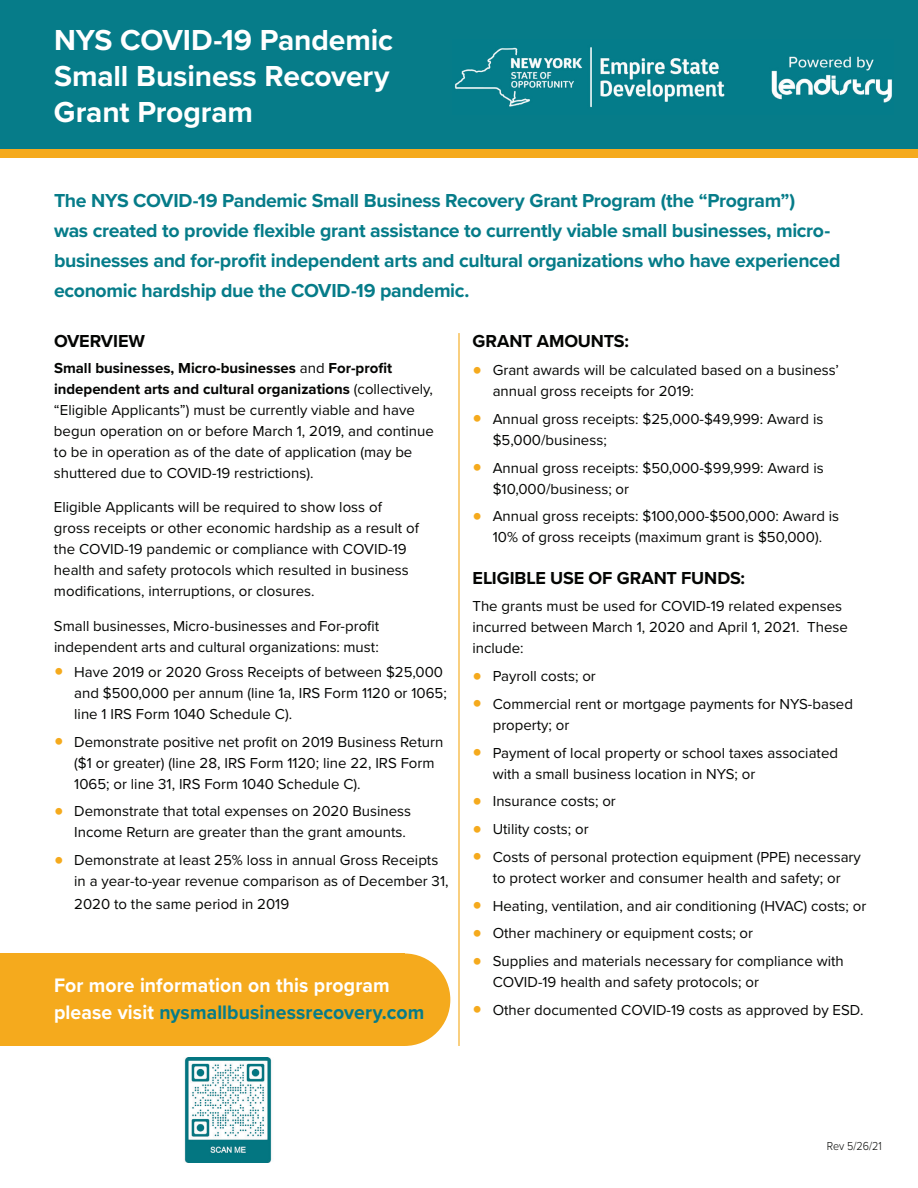
<style>
.page{position:relative;width:918px;height:1188px;background:#fff}
.page>*{position:absolute;margin:0;border:0;box-sizing:border-box;transform-origin:0 0}
.t1{font:700 30px/36px "Proxima Nova";letter-spacing:-.005em;color:#fff;text-align:justify}
.t2{font:700 20.25px/27px "Proxima Nova";letter-spacing:.005em;color:#fff;scale:.96 1}
.t3{font:700 19.5px/30px "Proxima Nova";letter-spacing:-.015em;color:#067c89}
.t4{font:700 18px "Proxima Nova";letter-spacing:-.005em;color:#040503}
.t5{font:15px/21px "Proxima Nova";color:#040503}
.t6{font:300 12px "Proxima Nova";color:#040503;scale:.9 1}
.s1{font-weight:700}
.s2{font-family:"Arial";font-size:27px;color:#f5aa1d}
.s3{color:#067c89}
</style>
<div class="page">
<div style="left:0;top:953px;width:404px;height:93px;background:#f5aa1d"></div>
<div style="left:359px;top:954px;width:91px;height:92px;background:#f5aa1d;border-radius:50%"></div>
<div style="left:0;top:0;width:918px;height:154px;background:#067c89"></div>
<div style="left:0;top:149px;width:918px;height:9px;background:#f5aa1d"></div>
<hr style="left:458px;top:333px;width:2px;height:713px;background:#f5aa1d">
<img style="left:454px;top:47px;width:438px;height:61px">
<img style="left:184px;top:1058px;width:88px;height:104px">
<h1 class="t1" style="left:54px;top:21px;width:341px">NYS COVID-19 Pandemic Small Business Recovery Grant Program</h1>
<p class="t3" style="left:54px;top:185px;width:788px">The NYS COVID-19 Pandemic Small Business Recovery Grant Program (the “Program”)<br>was created to provide flexible grant assistance to currently viable small businesses, micro&shy;businesses and for-profit independent arts and cultural organizations who have experienced economic hardship due the COVID-19 pandemic.</p>
<p class="t4" style="left:54px;top:328px;width:93px">OVERVIEW</p>
<p class="t5" style="left:54px;top:356px;width:381px"><span class="s1">Small businesses, Micro-businesses</span> and <span class="s1">For-profit independent arts and cultural organizations</span> (collectively, “Eligible Applicants”) must be currently viable and have begun operation on or before March 1, 2019, and continue to be in operation as of the date of application (may be shuttered due to COVID-19 restrictions).</p>
<p class="t5" style="left:54px;top:496px;width:366px">Eligible Applicants will be required to show loss of gross receipts or other economic hardship as a result of the COVID-19 pandemic or compliance with COVID-19 health and safety protocols which resulted in business modifications, interruptions, or closures.</p>
<p class="t5" style="left:54px;top:614px;width:327px">Small businesses, Micro-businesses and For-profit independent arts and cultural organizations: must:</p>
<p class="t5" style="left:74px;top:661px;width:374px;text-indent:-20px"><span class="s2">•</span> Have 2019 or 2020 Gross Receipts of between $25,000 and $500,000 per annum (line 1a, IRS Form 1120 or 1065; line 1 IRS Form 1040 Schedule C).</p>
<p class="t5" style="left:74px;top:731px;width:371px;text-indent:-20px"><span class="s2">•</span> Demonstrate positive net profit on 2019 Business Return ($1 or greater) (line 28, IRS Form 1120; line 22, IRS Form<br>1065; or line 31, IRS Form 1040 Schedule C).</p>
<p class="t5" style="left:74px;top:800px;width:338px;text-indent:-20px"><span class="s2">•</span> Demonstrate that total expenses on 2020 Business<br>Income Return are greater than the grant amounts.</p>
<p class="t5" style="left:74px;top:849px;width:376px;text-indent:-20px"><span class="s2">•</span> Demonstrate at least 25% loss in annual Gross Receipts in a year-to-year revenue comparison as of December 31,</p>
<p class="t5" style="left:74px;top:893px;width:216px">2020 to the same period in 2019</p>
<h2 class="t2" style="left:54px;top:972px;width:387px">For more information on this program please visit <span class="s3">nysmallbusinessrecovery.com</span></h2>
<p class="t4" style="left:472px;top:328px;width:158px">GRANT AMOUNTS:</p>
<p class="t5" style="left:493px;top:359px;width:348px;text-indent:-20px"><span class="s2">•</span> Grant awards will be calculated based on a business’ annual gross receipts for 2019:</p>
<p class="t5" style="left:493px;top:408px;width:332px;text-indent:-20px"><span class="s2">•</span> Annual gross receipts: $25,000-$49,999: Award is $5,000/business;</p>
<p class="t5" style="left:493px;top:456px;width:333px;text-indent:-20px"><span class="s2">•</span> Annual gross receipts: $50,000-$99,999: Award is $10,000/business; or</p>
<p class="t5" style="left:472px;top:505px;width:368px;text-align:center"><span class="s2">•</span> Annual gross receipts: $100,000-$500,000: Award is<br>10% of gross receipts (maximum grant is $50,000).</p>
<p class="t4" style="left:472px;top:564px;width:274px">ELIGIBLE USE OF GRANT FUNDS:</p>
<p class="t5" style="left:472px;top:595px;width:377px">The grants must be used for COVID-19 related expenses incurred between March 1, 2020 and April 1, 2021. These include:</p>
<p class="t5" style="left:472px;top:665px;width:125px"><span class="s2">•</span> Payroll costs; or</p>
<p class="t5" style="left:493px;top:693px;width:362px;text-indent:-20px"><span class="s2">•</span> Commercial rent or mortgage payments for NYS-based property; or</p>
<p class="t5" style="left:493px;top:741px;width:347px;text-indent:-20px"><span class="s2">•</span> Payment of local property or school taxes associated with a small business location in NYS; or</p>
<p class="t5" style="left:472px;top:790px;width:145px"><span class="s2">•</span> Insurance costs; or</p>
<p class="t5" style="left:472px;top:818px;width:118px"><span class="s2">•</span> Utility costs; or</p>
<p class="t5" style="left:472px;top:846px;width:390px;text-align:center"><span class="s2">•</span> Costs of personal protection equipment (PPE) necessary to protect worker and consumer health and safety; or</p>
<p class="t5" style="left:472px;top:894px;width:395px"><span class="s2">•</span> Heating, ventilation, and air conditioning (HVAC) costs; or</p>
<p class="t5" style="left:472px;top:922px;width:282px"><span class="s2">•</span> Other machinery or equipment costs; or</p>
<p class="t5" style="left:493px;top:950px;width:353px;text-indent:-20px"><span class="s2">•</span> Supplies and materials necessary for compliance with<br>COVID-19 health and safety protocols; or</p>
<p class="t5" style="left:472px;top:999px;width:392px"><span class="s2">•</span> Other documented COVID-19 costs as approved by ESD.</p>
<p class="t6" style="left:827px;top:1137px;width:62px">Rev 5/26/21</p>
</div>
